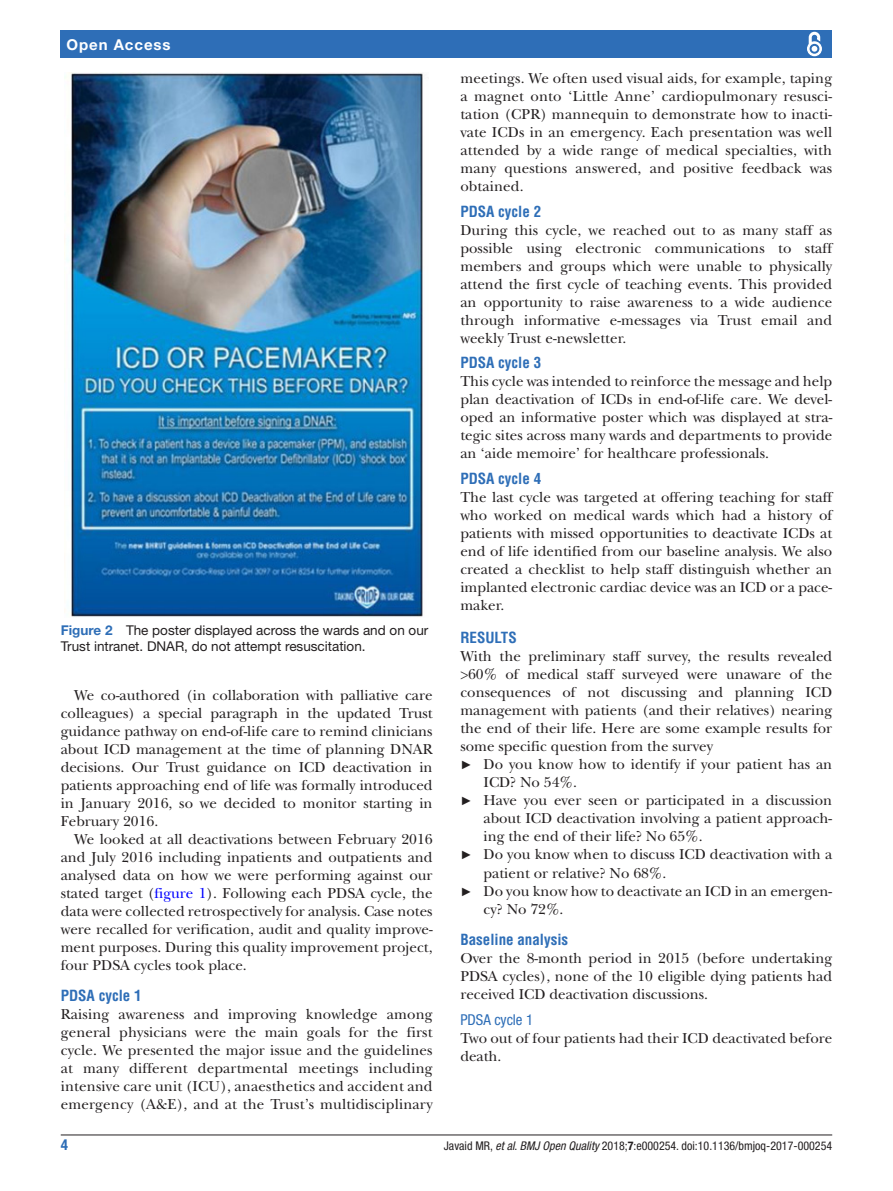
<style>
.page{position:relative;width:893px;height:1191px;background:#fff}
.page>*{position:absolute;margin:0;border:0;box-sizing:border-box;transform-origin:0 0}
.t1{font:15px/18px "New Baskerville";color:#231f20;text-align:justify}
.t2{font:700 condensed 15px "Helvetica LT Std";color:#2e6eb7}
.t3{font:700 15px "Helvetica Neue LT Std";letter-spacing:.065em;color:#fff}
.t4{font:condensed 15px "Helvetica Neue LT Std";color:#2e6eb7}
.t5{font:700 condensed 15px "Helvetica Neue LT Std";color:#2e6eb7}
.t6{font:13.5px/16.2px "Helvetica Neue LT Std";color:#231f20}
.t7{font:condensed 12px "Helvetica Neue LT Std";color:#231f20}
.s1{font-weight:700;color:#2e6eb7}
.s2{color:#00f}
.s3{font-family:"Arial";font-size:12px}
.s4{font-style:italic}
.s5{font-weight:700}
</style>
<div class="page">
<hr style="left:61px;top:1134px;width:771px;height:1px;background:#231f20">
<div style="left:61px;top:31px;width:771px;height:27px;background:#2e6eb7"></div>
<svg style="left:807px;top:31px;width:15px;height:26px"></svg>
<img style="left:64px;top:73px;width:359px;height:544px">
<p class="t3" style="left:66px;top:35px;width:106px">Open Access</p>
<p class="t6" style="left:61px;top:622px;width:369px"><span class="s1">Figure 2</span> The poster displayed across the wards and on our<br>Trust intranet. DNAR, do not attempt resuscitation.</p>
<p class="t1" style="left:61px;top:686px;width:373px;text-indent:14px">We co-authored (in collaboration with palliative care colleagues) a special paragraph in the updated Trust guidance pathway on end-of-life care to remind clinicians about ICD management at the time of planning DNAR decisions. Our Trust guidance on ICD deactivation in patients approaching end of life was formally introduced in January 2016, so we decided to monitor starting in February 2016.</p>
<p class="t1" style="left:61px;top:830px;width:373px;text-indent:14px">We looked at all deactivations between February 2016 and July 2016 including inpatients and outpatients and analysed data on how we were performing against our stated target (<span class="s2">figure 1</span>). Following each PDSA cycle, the data were collected retrospectively for analysis. Case notes were recalled for verification, audit and quality improve&shy;ment purposes. During this quality improvement project, four PDSA cycles took place.</p>
<p class="t2" style="left:61px;top:986px;width:18px">PDSA</p>
<p class="t2" style="left:99px;top:986px;width:44px">cycle 1</p>
<p class="t1" style="left:61px;top:1005px;width:373px">Raising awareness and improving knowledge among general physicians were the main goals for the first cycle. We presented the major issue and the guidelines at many different departmental meetings including intensive care unit (ICU), anaesthetics and accident and emergency (A&amp;E), and at the Trust’s multidisciplinary</p>
<p class="t1" style="left:460px;top:69px;width:373px">meetings. We often used visual aids, for example, taping a magnet onto ‘Little Anne’ cardiopulmonary resusci&shy;tation (CPR) mannequin to demonstrate how to inacti&shy;vate ICDs in an emergency. Each presentation was well attended by a wide range of medical specialties, with many questions answered, and positive feedback was obtained.</p>
<p class="t2" style="left:460px;top:202px;width:18px">PDSA</p>
<p class="t2" style="left:498px;top:202px;width:44px">cycle 2</p>
<p class="t1" style="left:460px;top:221px;width:373px">During this cycle, we reached out to as many staff as possible using electronic communications to staff members and groups which were unable to physically attend the first cycle of teaching events. This provided an opportunity to raise awareness to a wide audience through informative e-messages via Trust email and weekly Trust e-newsletter.</p>
<p class="t2" style="left:460px;top:353px;width:18px">PDSA</p>
<p class="t2" style="left:498px;top:353px;width:44px">cycle 3</p>
<p class="t1" style="left:460px;top:372px;width:373px">This cycle was intended to reinforce the message and help plan deactivation of ICDs in end-of-life care. We devel&shy;oped an informative poster which was displayed at stra&shy;tegic sites across many wards and departments to provide an ‘aide memoire’ for healthcare professionals.</p>
<p class="t2" style="left:460px;top:469px;width:18px">PDSA</p>
<p class="t2" style="left:498px;top:469px;width:44px">cycle 4</p>
<p class="t1" style="left:460px;top:488px;width:373px">The last cycle was targeted at offering teaching for staff who worked on medical wards which had a history of patients with missed opportunities to deactivate ICDs at end of life identified from our baseline analysis. We also created a checklist to help staff distinguish whether an implanted electronic cardiac device was an ICD or a pace&shy;maker.</p>
<p class="t2" style="left:460px;top:628px;width:58px">Results</p>
<p class="t1" style="left:460px;top:647px;width:373px">With the preliminary staff survey, the results revealed</p>
<p class="t1" style="left:460px;top:665px;width:373px">&gt;60% of medical staff surveyed were unaware of the</p>
<p class="t1" style="left:460px;top:683px;width:373px">consequences of not discussing and planning ICD</p>
<p class="t1" style="left:460px;top:701px;width:373px">management with patients (and their relatives) nearing</p>
<p class="t1" style="left:460px;top:719px;width:373px">the end of their life. Here are some example results for</p>
<p class="t1" style="left:460px;top:737px;width:254px">some specific question from the survey</p>
<p class="t1" style="left:460px;top:755px;width:373px"><span class="s3">►</span> Do you know how to identify if your patient has an</p>
<p class="t1" style="left:484px;top:773px;width:95px">ICD? No 54%.</p>
<p class="t1" style="left:460px;top:791px;width:373px"><span class="s3">►</span> Have you ever seen or participated in a discussion</p>
<p class="t1" style="left:484px;top:809px;width:350px">about ICD deactivation involving a patient approach-</p>
<p class="t1" style="left:484px;top:827px;width:220px">ing the end of their life? No 65%.</p>
<p class="t1" style="left:460px;top:845px;width:373px"><span class="s3">►</span> Do you know when to discuss ICD deactivation with a</p>
<p class="t1" style="left:484px;top:863px;width:184px">patient or relative? No 68%.</p>
<p class="t1" style="left:460px;top:881px;width:373px"><span class="s3">►</span> Do you know how to deactivate an ICD in an emergen-</p>
<p class="t1" style="left:484px;top:899px;width:81px">cy? No 72%.</p>
<p class="t2" style="left:460px;top:930px;width:109px">Baseline analysis</p>
<p class="t1" style="left:460px;top:949px;width:373px">Over the 8-month period in 2015 (before undertaking PDSA cycles), none of the 10 eligible dying patients had received ICD deactivation discussions.</p>
<p class="t4" style="left:460px;top:1010px;width:74px">PDSA cycle 1</p>
<p class="t1" style="left:460px;top:1029px;width:373px">Two out of four patients had their ICD deactivated before death.</p>
<p class="t5" style="left:61px;top:1135px;width:9px">4</p>
<p class="t7" style="left:444px;top:1138px;width:390px">Javaid MR, <span class="s4">et al</span>. <span class="s4">BMJ Open Quality</span> 2018;<span class="s5">7</span>:e000254. doi:10.1136/bmjoq-2017-000254</p>
</div>
